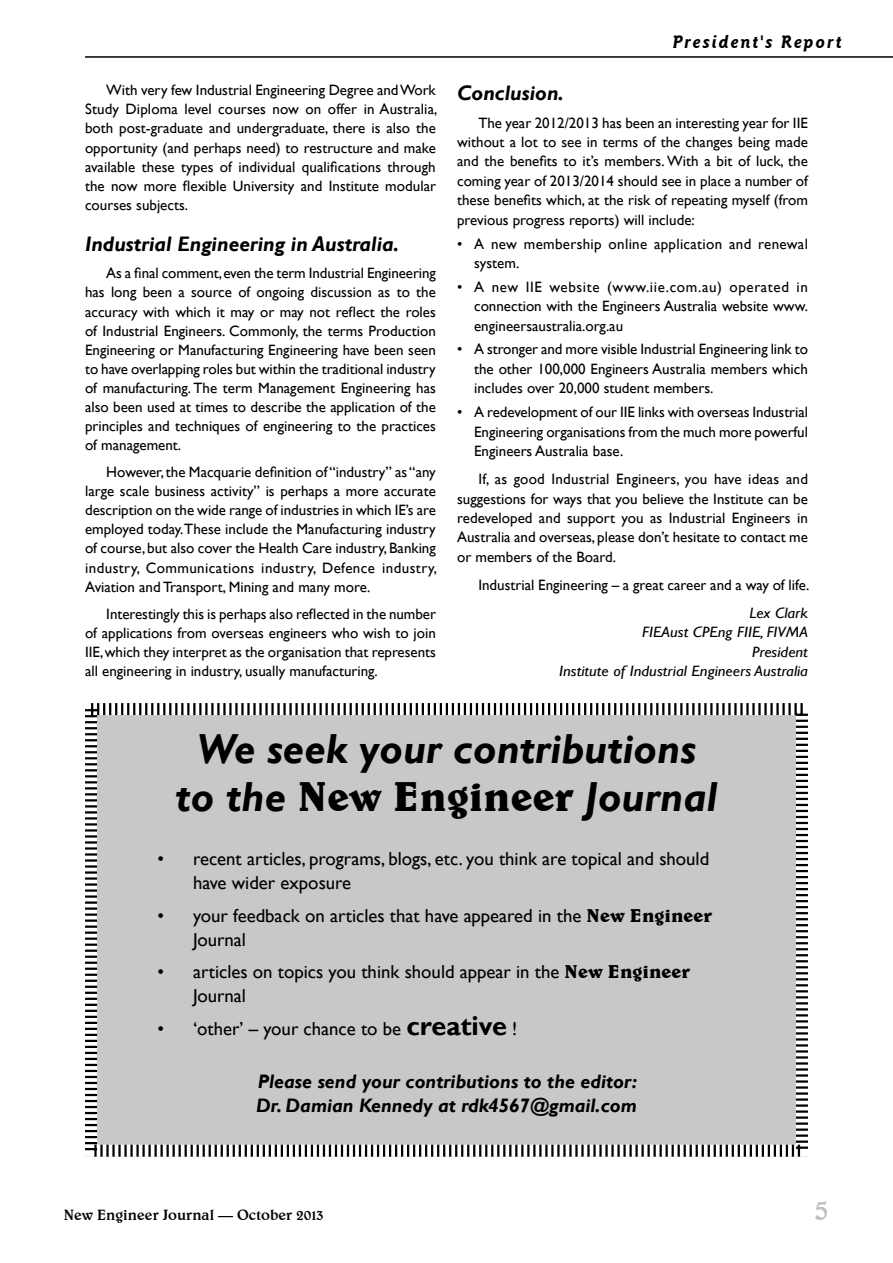
<style>
.page{position:relative;width:893px;height:1263px;background:#fff}
.page>*{position:absolute;margin:0;border:0;box-sizing:border-box;transform-origin:0 0}
.t1{font:italic 700 42px/48px "Gill Sans";color:#000;text-align:center}
.t2{font:500 30px "Belwe BT";color:#bcbec0}
.t3{font:italic 700 21px "Gill Sans";color:#000}
.t4{font:italic 700 19.5px/24px "Gill Sans";color:#000}
.t5{font:18.75px/24px "Gill Sans";color:#000}
.t6{font:italic 700 18px "Goudy Sans IT Cby BT";letter-spacing:.1em;color:#000}
.t7{font:15px/19px "Gill Sans";color:#000;text-align:justify}
.t8{font:italic 15px/19.5px "Gill Sans";color:#000;text-align:right;scale:1.1 1}
.t9{font:15px/19.5px "Gill Sans";letter-spacing:.02em;color:#000}
.t10{font:500 15px "Belwe BT";color:#000}
.s1{font-family:"Belwe BT";font-style:normal}
.s2{font-family:"Belwe BT";font-weight:700}
.s3{font-weight:700;font-size:27px}
</style>
<div class="page">
<hr style="left:85px;top:56px;width:808px;height:2px;background:#000">
<svg style="left:85px;top:703px;width:723px;height:454px;background:#c3c4c6"></svg>
<p class="t7" style="left:85px;top:81px;width:354px;text-indent:21px">With very few Industrial Engineering Degree and Work Study Diploma level courses now on offer in Australia, both post-graduate and undergraduate, there is also the opportunity (and perhaps need) to restructure and make available these types of individual qualifications through the now more flexible University and Institute modular courses subjects.</p>
<h3 class="t3" style="left:85px;top:232px;width:316px">Industrial Engineering in Australia.</h3>
<p class="t7" style="left:85px;top:264px;width:352px;text-indent:21px">As a final comment, even the term Industrial Engineering has long been a source of ongoing discussion as to the accuracy with which it may or may not reflect the roles of Industrial Engineers. Commonly, the terms Production Engineering or Manufacturing Engineering have been seen to have overlapping roles but within the traditional industry of manufacturing. The term Management Engineering has also been used at times to describe the application of the principles and techniques of engineering to the practices of management.</p>
<p class="t7" style="left:85px;top:463px;width:354px;text-indent:21px">However, the Macquarie definition of “industry” as “any large scale business activity” is perhaps a more accurate description on the wide range of industries in which IE’s are employed today. These include the Manufacturing industry of course, but also cover the Health Care industry, Banking industry, Communications industry, Defence industry, Aviation and Transport, Mining and many more.</p>
<p class="t7" style="left:85px;top:605px;width:352px;text-indent:21px">Interestingly this is perhaps also reflected in the number of applications from overseas engineers who wish to join IIE, which they interpret as the organisation that represents all engineering in industry, usually manufacturing.</p>
<p class="t6" style="left:673px;top:30px;width:170px">President's Report</p>
<h3 class="t3" style="left:457px;top:80px;width:108px">Conclusion.</h3>
<p class="t7" style="left:457px;top:113px;width:352px;line-height:19.5px;text-indent:21px">The year 2012/2013 has been an interesting year for IIE without a lot to see in terms of the changes being made and the benefits to it’s members. With a bit of luck, the coming year of 2013/2014 should see in place a number of these benefits which, at the risk of repeating myself (from previous progress reports) will include:</p>
<p class="t9" style="left:474px;top:234px;width:335px;text-indent:-17px">• A new membership online application and renewal system.</p>
<p class="t7" style="left:474px;top:277px;width:335px;line-height:19.5px;text-indent:-17px">• A new IIE website (www.iie.com.au) operated in connection with the Engineers Australia website www. engineersaustralia.org.au</p>
<p class="t7" style="left:474px;top:340px;width:335px;line-height:19.5px;text-indent:-17px">• A stronger and more visible Industrial Engineering link to the other 100,000 Engineers Australia members which includes over 20,000 student members.</p>
<p class="t7" style="left:474px;top:403px;width:335px;line-height:19.5px;text-indent:-17px">• A redevelopment of our IIE links with overseas Industrial Engineering organisations from the much more powerful Engineers Australia base.</p>
<p class="t7" style="left:457px;top:469px;width:352px;line-height:19.5px;text-indent:21px">If, as good Industrial Engineers, you have ideas and suggestions for ways that you believe the Institute can be redeveloped and support you as Industrial Engineers in Australia and overseas, please don’t hesitate to contact me or members of the Board.</p>
<p class="t7" style="left:478px;top:576px;width:333px">Industrial Engineering – a great career and a way of life.</p>
<p class="t8" style="left:559px;top:603px;width:228px">Lex Clark<br>FIEAust CPEng FIIE, FIVMA<br>President<br>Institute of Industrial Engineers Australia</p>
<h1 class="t1" style="left:176px;top:726px;width:543px">We seek your contributions to the <span class="s1">New Engineer</span> Journal</h1>
<p class="t5" style="left:193px;top:847px;width:518px;text-indent:-36px">• recent articles, programs, blogs, etc. you think are topical and should have wider exposure</p>
<p class="t5" style="left:193px;top:904px;width:521px;text-indent:-36px">• your feedback on articles that have appeared in the <span class="s2">New Engineer<br></span>Journal</p>
<p class="t5" style="left:193px;top:960px;width:499px;text-indent:-36px">• articles on topics you think should appear in the <span class="s2">New Engineer<br></span>Journal</p>
<p class="t5" style="left:157px;top:1017px;width:362px">• ‘other’ – your chance to be <span class="s3">creative</span> !</p>
<h3 class="t4" style="left:256px;top:1070px;width:382px">Please send your contributions to the editor:<br>Dr. Damian Kennedy at rdk4567@gmail.com</h3>
<p class="t10" style="left:64px;top:1206px;width:261px">New Engineer Journal — October 2013</p>
<h2 class="t2" style="left:814px;top:1191px;width:17px">5</h2>
</div>
